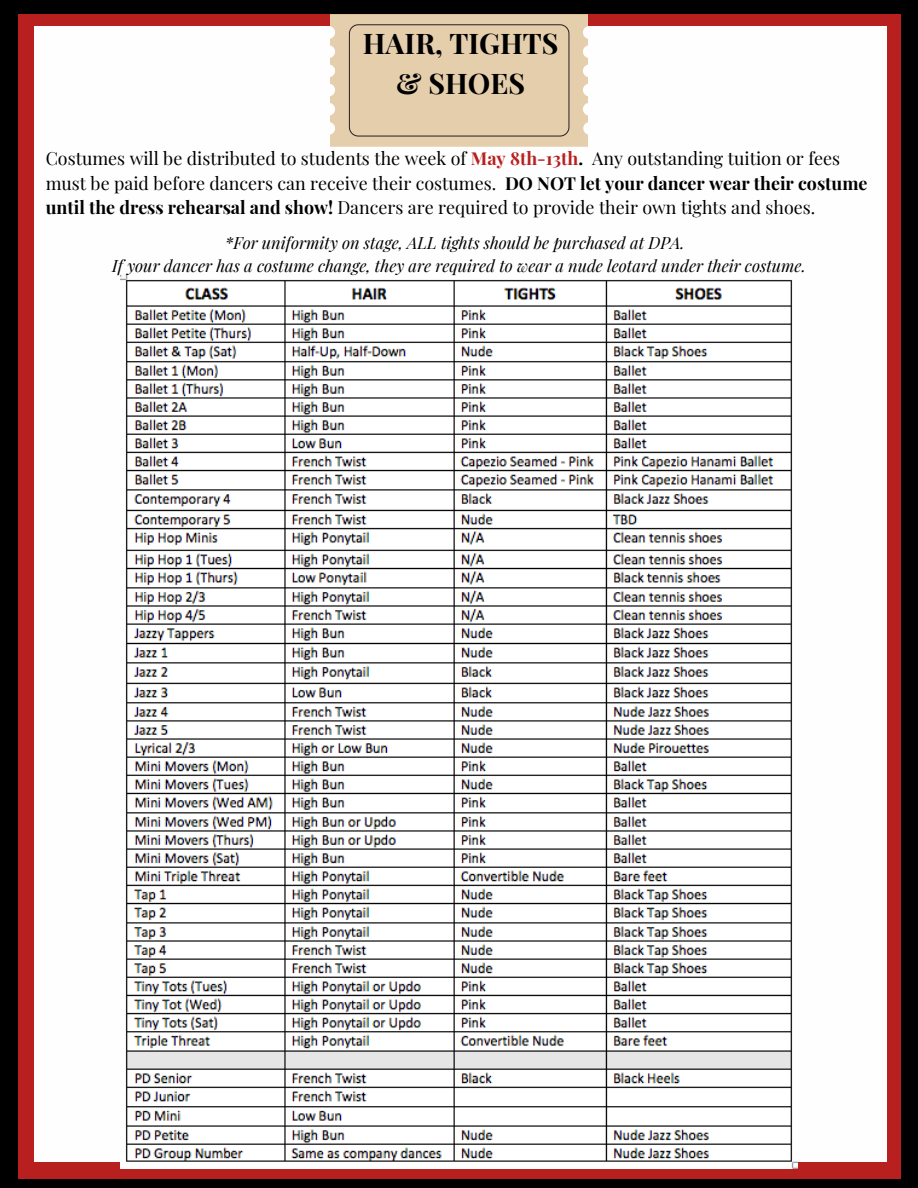
<style>
.page{position:relative;width:918px;height:1188px;background:#000}
.page>*{position:absolute;margin:0;border:0;box-sizing:border-box;transform-origin:0 0}
.t1{font:700 28.5px/39.5px "Playfair Display";color:#000;text-align:center}
.t2{font:17.85px/24.8px "Playfair Display";color:#000}
.t3{font:italic 16.5px/22.5px "Playfair Display";color:#000;text-align:center}
.s1{font-weight:700;color:#b82020}
.s2{font-weight:700}
</style>
<div class="page">
<div style="left:19px;top:14px;width:882px;height:1164px;background:#b82020"></div>
<div style="left:35px;top:26px;width:852px;height:1136px;background:#fefefe"></div>
<div style="left:331px;top:14px;width:256px;height:133px;background:#e4ceac"></div>
<img style="left:120px;top:275px;width:678px;height:893px">
<h1 class="t1" style="left:363px;top:23px;width:197px">HAIR, TIGHTS &amp; SHOES</h1>
<p class="t2" style="left:46px;top:145px;width:823px">Costumes will be distributed to students the week of <span class="s1">May 8th-13th</span><span class="s2">.</span> Any outstanding tuition or fees must be paid before dancers can receive their costumes. <span class="s2">DO NOT let your dancer wear their costume until the dress rehearsal and show!</span> Dancers are required to provide their own tights and shoes.</p>
<p class="t3" style="left:112px;top:231px;width:695px">*For uniformity on stage, ALL tights should be purchased at DPA.<br>If your dancer has a costume change, they are required to wear a nude leotard under their costume.</p>
</div>
